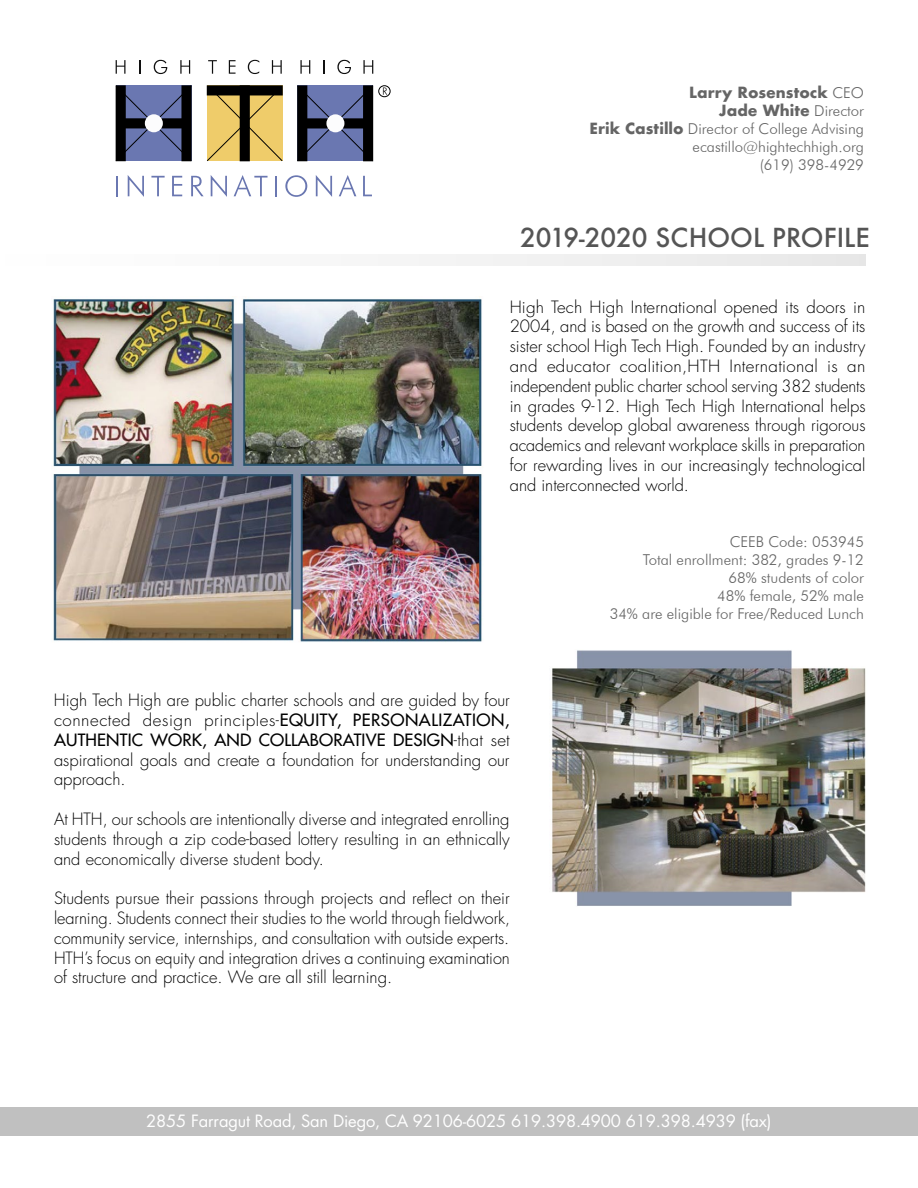
<style>
.page{position:relative;width:918px;height:1188px;background:#fff}
.page>*{position:absolute;margin:0;border:0;box-sizing:border-box;transform-origin:0 0}
.t1{font:500 25.5px "Futura";color:#555}
.t2{font:300 16.5px/19.8px "Futura";color:#000;text-align:justify}
.t3{font:16.5px "Futura";letter-spacing:-.01em;color:#fff}
.t4{font:300 15px/18px "Futura BT";color:#656565;text-align:right}
.t5{font:700 15px/18px "Futura";color:#656565;text-align:right}
.s1{font-family:"Futura BT";font-weight:300}
.s2{font-family:"Futura";font-weight:700}
.s3{font-weight:400}
</style>
<div class="page">
<div style="left:0;top:1107px;width:918px;height:28px;background:#c0c0c0"></div>
<img style="left:53px;top:298px;width:429px;height:344px">
<hr style="left:116px;top:176px;width:2px;height:20px;background:#6a77b1">
<svg style="left:128px;top:175px;width:16px;height:22px"></svg>
<svg style="left:151px;top:176px;width:14px;height:20px"></svg>
<svg style="left:172px;top:176px;width:10px;height:20px"></svg>
<svg style="left:191px;top:176px;width:13px;height:20px"></svg>
<svg style="left:211px;top:175px;width:16px;height:22px"></svg>
<svg style="left:234px;top:175px;width:34px;height:21px"></svg>
<hr style="left:275px;top:176px;width:2px;height:20px;background:#6a77b1">
<svg style="left:285px;top:175px;width:22px;height:22px"></svg>
<svg style="left:316px;top:175px;width:16px;height:22px"></svg>
<svg style="left:339px;top:175px;width:17px;height:21px"></svg>
<svg style="left:363px;top:176px;width:9px;height:20px"></svg>
<svg style="left:116px;top:60px;width:9px;height:14px"></svg>
<svg style="left:139px;top:60px;width:2px;height:14px"></svg>
<svg style="left:154px;top:60px;width:13px;height:14px"></svg>
<svg style="left:180px;top:60px;width:10px;height:14px"></svg>
<svg style="left:208px;top:60px;width:9px;height:14px"></svg>
<svg style="left:229px;top:60px;width:7px;height:14px"></svg>
<svg style="left:248px;top:60px;width:11px;height:14px"></svg>
<svg style="left:272px;top:60px;width:10px;height:14px"></svg>
<svg style="left:300px;top:60px;width:10px;height:14px"></svg>
<svg style="left:324px;top:60px;width:1px;height:14px"></svg>
<svg style="left:337px;top:60px;width:14px;height:14px"></svg>
<svg style="left:363px;top:60px;width:10px;height:14px"></svg>
<div style="left:207px;top:85px;width:76px;height:10px;background:#000"></div>
<svg style="left:206px;top:87px;width:77px;height:75px;background:#b29952"></svg>
<svg style="left:115px;top:85px;width:77px;height:77px;background:#464e72"></svg>
<svg style="left:379px;top:86px;width:11px;height:11px"></svg>
<div style="left:378px;top:85px;width:13px;height:12px;border:1px solid #000;border-radius:50%"></div>
<svg style="left:383px;top:88px;width:4px;height:7px"></svg>
<svg style="left:297px;top:85px;width:77px;height:77px;background:#474f73"></svg>
<div style="left:145px;top:114px;width:18px;height:18px;background:#fcfcfd;border-radius:50%"></div>
<div style="left:326px;top:114px;width:18px;height:18px;background:#fcfcfd;border-radius:50%"></div>
<img style="left:552px;top:650px;width:314px;height:256px">
<div style="left:2px;top:255px;width:864px;height:11px;background:#f4f4f4"></div>
<p class="t5" style="left:689px;top:83px;width:176px">Larry Rosenstock <span class="s1">CEO<br></span>Jade White <span class="s1">Director</span></p>
<p class="t4" style="left:590px;top:119px;width:276px"><span class="s2">Erik Castillo</span> Director of College Advising ecastillo@hightechhigh.org<br>(619) 398-4929</p>
<h1 class="t1" style="left:520px;top:220px;width:351px">2019-2020 SCHOOL PROFILE</h1>
<p class="t2" style="left:510px;top:297px;width:357px">High Tech High International opened its doors in 2004, and is based on the growth and success of its sister school High Tech High. Founded by an industry and educator coalition,HTH International is an independent public charter school serving 382 students in grades 9-12. High Tech High International helps students develop global awareness through rigorous academics and relevant workplace skills in preparation for rewarding lives in our increasingly technological and interconnected world.</p>
<p class="t2" style="left:54px;top:691px;width:457px">High Tech High are public charter schools and are guided by four connected design principles-<span class="s3">EQUITY, PERSONALIZATION, AUTHENTIC WORK, AND COLLABORATIVE DESIGN</span>-that set aspirational goals and create a foundation for understanding our approach.</p>
<p class="t2" style="left:54px;top:809px;width:457px">At HTH, our schools are intentionally diverse and integrated enrolling students through a zip code-based lottery resulting in an ethnically and economically diverse student body.</p>
<p class="t2" style="left:54px;top:889px;width:458px">Students pursue their passions through projects and reflect on their learning. Students connect their studies to the world through fieldwork, community service, internships, and consultation with outside experts.<br>HTH’s focus on equity and integration drives a continuing examination of structure and practice. We are all still learning.</p>
<p class="t4" style="left:610px;top:532px;width:256px">CEEB Code: 053945<br>Total enrollment: 382, grades 9-12<br>68% students of color<br>48% female, 52% male<br>34% are eligible for Free/Reduced Lunch</p>
<p class="t3" style="left:146px;top:1109px;width:627px">2855 Farragut Road, San Diego, CA 92106-6025 619.398.4900 619.398.4939 (fax)</p>
</div>
